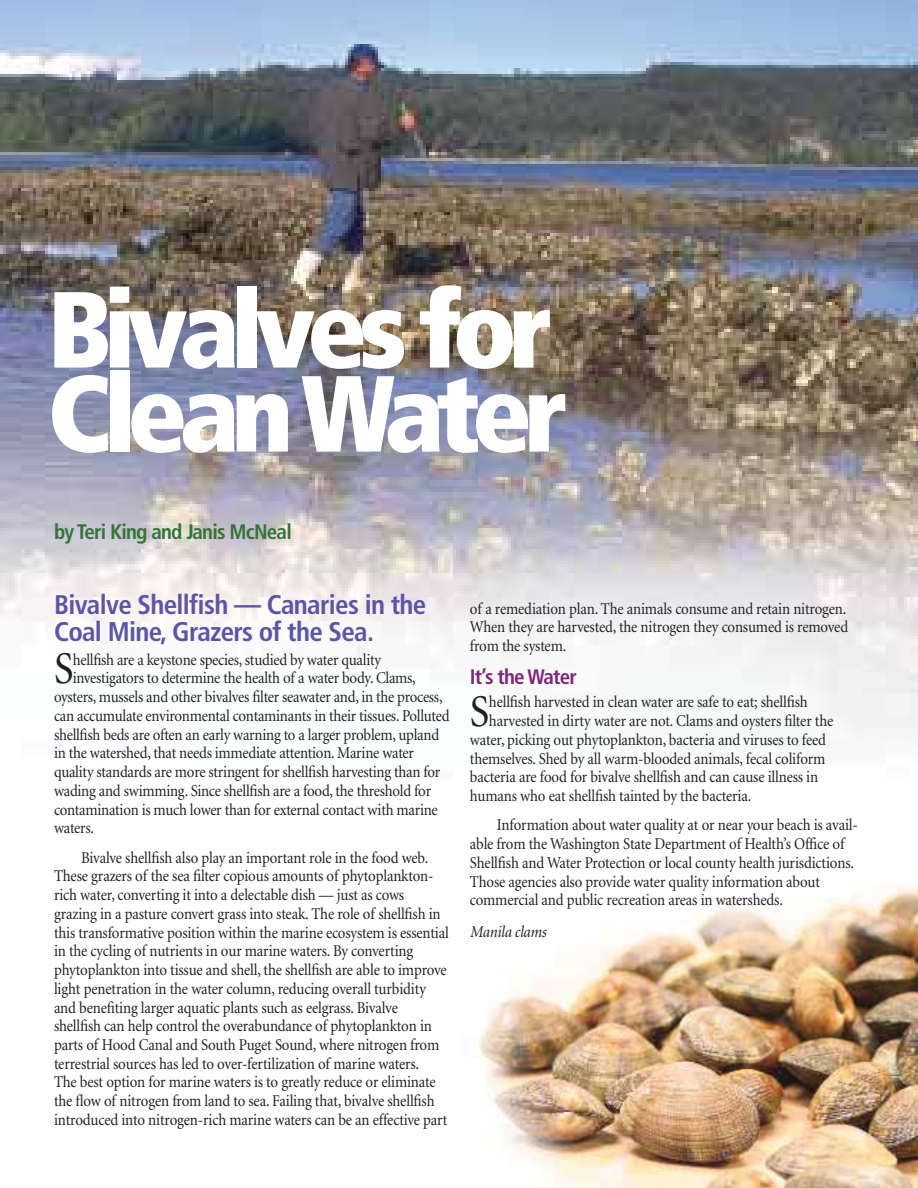
<style>
.page{position:relative;width:918px;height:1188px;background:#fff}
.page>*{position:absolute;margin:0;border:0;box-sizing:border-box;transform-origin:0 0}
.t1{font:900 condensed 108px/84px "Frutiger";letter-spacing:-.075em;color:#fff}
.t2{font:45.3px "Minion";color:#231f20;scale:.9 1}
.t3{font:700 condensed 27px/27px "Frutiger";letter-spacing:-.025em;color:#5d55a4}
.t4{font:700 condensed 21px "Frutiger";letter-spacing:-.035em;color:#367338}
.t5{font:700 condensed 21px "Frutiger";letter-spacing:-.035em;color:#7d277d}
.t6{font:16.5px/18.8px "Minion";letter-spacing:-.01em;color:#231f20;scale:.9 1}
.t7{font:italic 16.5px "Minion";letter-spacing:-.01em;color:#231f20;scale:.9 1}
</style>
<div class="page">
<img style="left:478px;top:886px;width:440px;height:302px">
<img style="left:0;top:0;width:918px;height:744px">
<h1 class="t1" style="left:48px;top:297px;width:522px">Bivalves for<br>Clean Water</h1>
<p class="t4" style="left:54px;top:524px;width:239px">by Teri King and Janis McNeal</p>
<h3 class="t3" style="left:54px;top:594px;width:374px">Bivalve Shellfish — Canaries in the<br>Coal Mine, Grazers of the Sea.</h3>
<h2 class="t2" style="left:54px;top:651px;width:23px">S</h2>
<p class="t6" style="left:73px;top:651px;width:344px">hellfish are a keystone species, studied by water quality</p>
<p class="t6" style="left:73px;top:670px;width:383px">investigators to determine the health of a water body. Clams,</p>
<p class="t6" style="left:54px;top:689px;width:433px">oysters, mussels and other bivalves filter seawater and, in the process,</p>
<p class="t6" style="left:54px;top:708px;width:441px">can accumulate environmental contaminants in their tissues. Polluted</p>
<p class="t6" style="left:54px;top:726px;width:430px">shellfish beds are often an early warning to a larger problem, upland</p>
<p class="t6" style="left:54px;top:745px;width:402px">in the watershed, that needs immediate attention. Marine water</p>
<p class="t6" style="left:54px;top:764px;width:431px">quality standards are more stringent for shellfish harvesting than for</p>
<p class="t6" style="left:54px;top:783px;width:421px">wading and swimming. Since shellfish are a food, the threshold for</p>
<p class="t6" style="left:54px;top:801px;width:428px">contamination is much lower than for external contact with marine</p>
<p class="t6" style="left:54px;top:820px;width:46px">waters.</p>
<p class="t6" style="left:54px;top:849px;width:440px;text-indent:27px">Bivalve shellfish also play an important role in the food web.<br>These grazers of the sea filter copious amounts of phytoplankton&shy;rich water, converting it into a delectable dish — just as cows grazing in a pasture convert grass into steak. The role of shellfish in this transformative position within the marine ecosystem is essential in the cycling of nutrients in our marine waters. By converting phytoplankton into tissue and shell, the shellfish are able to improve light penetration in the water column, reducing overall turbidity and benefiting larger aquatic plants such as eelgrass. Bivalve shellfish can help control the overabundance of phytoplankton in parts of Hood Canal and South Puget Sound, where nitrogen from terrestrial sources has led to over-fertilization of marine waters.<br>The best option for marine waters is to greatly reduce or eliminate the flow of nitrogen from land to sea. Failing that, bivalve shellfish introduced into nitrogen-rich marine waters can be an effective part</p>
<p class="t6" style="left:470px;top:600px;width:422px;text-align:justify">of a remediation plan. The animals consume and retain nitrogen.<br>When they are harvested, the nitrogen they consumed is removed from the system.</p>
<p class="t5" style="left:470px;top:668px;width:108px">It’s the Water</p>
<h2 class="t2" style="left:470px;top:694px;width:23px">S</h2>
<p class="t6" style="left:489px;top:694px;width:356px">hellfish harvested in clean water are safe to eat; shellfish</p>
<p class="t6" style="left:489px;top:713px;width:384px">harvested in dirty water are not. Clams and oysters filter the</p>
<p class="t6" style="left:470px;top:732px;width:397px">water, picking out phytoplankton, bacteria and viruses to feed</p>
<p class="t6" style="left:470px;top:750px;width:397px">themselves. Shed by all warm-blooded animals, fecal coliform</p>
<p class="t6" style="left:470px;top:769px;width:388px">bacteria are food for bivalve shellfish and can cause illness in</p>
<p class="t6" style="left:470px;top:788px;width:314px">humans who eat shellfish tainted by the bacteria.</p>
<p class="t6" style="left:470px;top:817px;width:433px;text-indent:27px">Information about water quality at or near your beach is avail&shy;able from the Washington State Department of Health’s Office of Shellfish and Water Protection or local county health jurisdictions.<br>Those agencies also provide water quality information about commercial and public recreation areas in watersheds.</p>
<p class="t7" style="left:470px;top:925px;width:86px">Manila clams</p>
</div>
